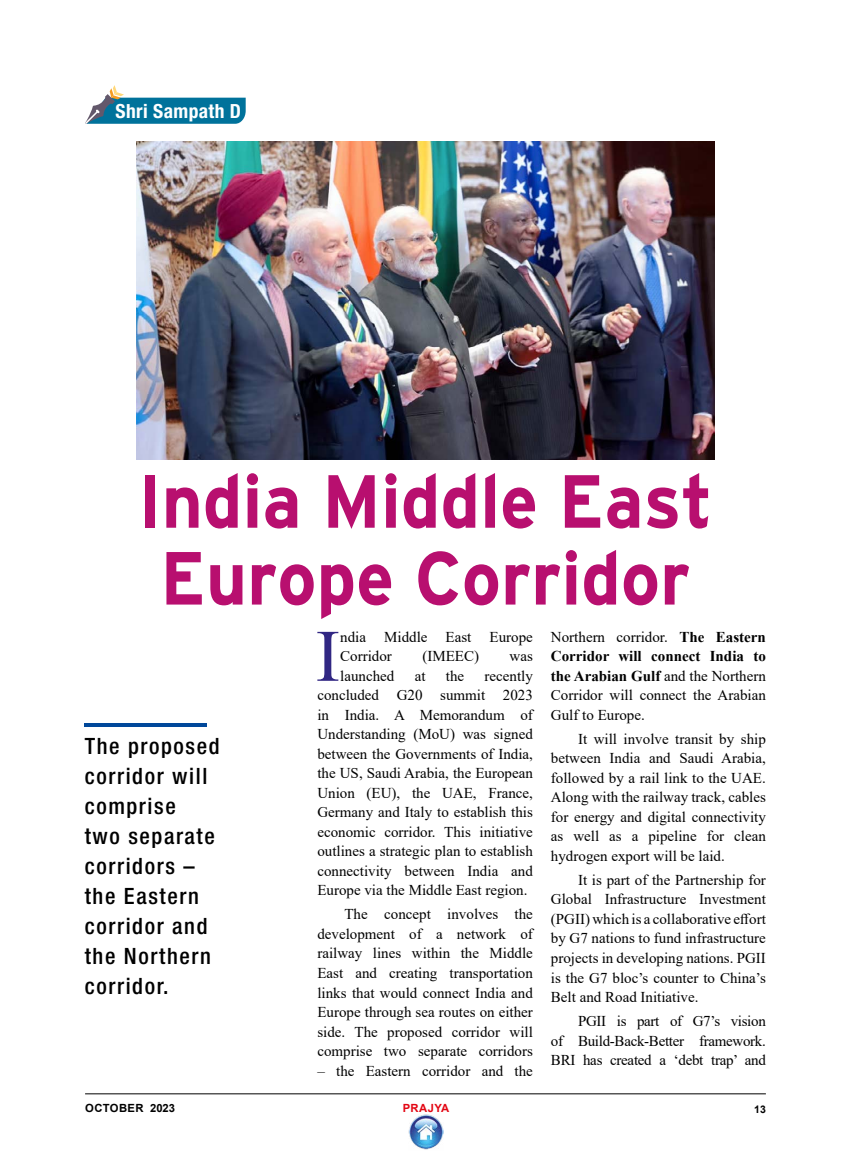
<style>
.page{position:relative;width:851px;height:1170px;background:#fff}
.page>*{position:absolute;margin:0;border:0;box-sizing:border-box;transform-origin:0 0}
.t1{font:700 75px/76.8px "Interstate";color:#b80f6f;scale:.94 1}
.t2{font:73.95px "Times New Roman";color:#312783}
.t3{font:500 condensed 22.5px/30px "Helvetica Neue LT Pro";letter-spacing:.07em;color:#000}
.t4{font:700 condensed 19.5px "Helvetica Neue LT Pro";letter-spacing:.02em;color:#fff}
.t5{font:15px/19.5px "Times New Roman";color:#000;text-align:justify}
.t6{font:700 11.25px "Arial";letter-spacing:.035em;color:#000}
.t7{font:700 11.25px "Arial";letter-spacing:.035em;color:#e30613}
.t8{font:700 10.5px "Arial";color:#000}
.s1{font-weight:700}
</style>
<div class="page">
<img style="left:136px;top:141px;width:578px;height:318px">
<svg style="left:85px;top:85px;width:161px;height:39px"></svg>
<svg style="left:85px;top:723px;width:122px;height:3px"></svg>
<hr style="left:85px;top:1093px;width:680px;height:1px;background:#000">
<img style="left:409px;top:1114px;width:34px;height:35px">
<h3 class="t4" style="left:115px;top:99px;width:127px">Shri Sampath D</h3>
<h1 class="t1" style="left:138px;top:461px;width:613px">India Middle East<br>Europe Corridor</h1>
<h3 class="t3" style="left:85px;top:730px;width:136px">The proposed corridor will comprise<br>two separate corridors – the Eastern corridor and the Northern corridor.</h3>
<h2 class="t2" style="left:315px;top:603px;width:26px">I</h2>
<p class="t5" style="left:340px;top:626px;width:194px">ndia Middle East Europe<br>Corridor</p>
<p class="t5" style="left:422px;top:646px;width:58px">(IMEEC)</p>
<p class="t5" style="left:509px;top:646px;width:25px">was</p>
<p class="t5" style="left:317px;top:665px;width:217px;text-indent:167px">recently concluded G20 summit 2023 in India. A Memorandum of Understanding (MoU) was signed between the Governments of India, the US, Saudi Arabia, the European Union (EU), the UAE, France, Germany and Italy to establish this economic corridor. This initiative outlines a strategic plan to establish connectivity between India and Europe via the Middle East region.</p>
<p class="t5" style="left:317px;top:904px;width:217px;text-indent:27px">The concept involves the development of a network of railway lines within the Middle East and creating transportation links that would connect India and Europe through sea routes on either side. The proposed corridor will comprise two separate corridors</p>
<p class="t5" style="left:317px;top:1060px;width:217px">– the Eastern corridor and the</p>
<p class="t5" style="left:340px;top:665px;width:56px">launched</p>
<p class="t5" style="left:414px;top:665px;width:12px">at</p>
<p class="t5" style="left:446px;top:665px;width:20px">the</p>
<p class="t5" style="left:551px;top:626px;width:216px">Northern corridor. <span class="s1">The Eastern Corridor will connect India to the Arabian Gulf</span> and the Northern Corridor will connect the Arabian Gulf to Europe.</p>
<p class="t5" style="left:551px;top:728px;width:216px;text-indent:27px">It will involve transit by ship between India and Saudi Arabia, followed by a rail link to the UAE.<br>Along with the railway track, cables for energy and digital connectivity as well as a pipeline for clean hydrogen export will be laid.</p>
<p class="t5" style="left:551px;top:869px;width:216px;text-indent:27px">It is part of the Partnership for Global Infrastructure Investment (PGII) which is a collaborative effort by G7 nations to fund infrastructure projects in developing nations. PGII is the G7 bloc’s counter to China’s Belt and Road Initiative.</p>
<p class="t5" style="left:551px;top:1010px;width:216px;text-indent:27px">PGII is part of G7’s vision of Build-Back-Better framework.<br>BRI has created a ‘debt trap’ and</p>
<p class="t6" style="left:85px;top:1099px;width:91px">OCTOBER 2023</p>
<p class="t7" style="left:402px;top:1099px;width:48px">PRAJYA</p>
<p class="t8" style="left:754px;top:1101px;width:13px">13</p>
</div>
